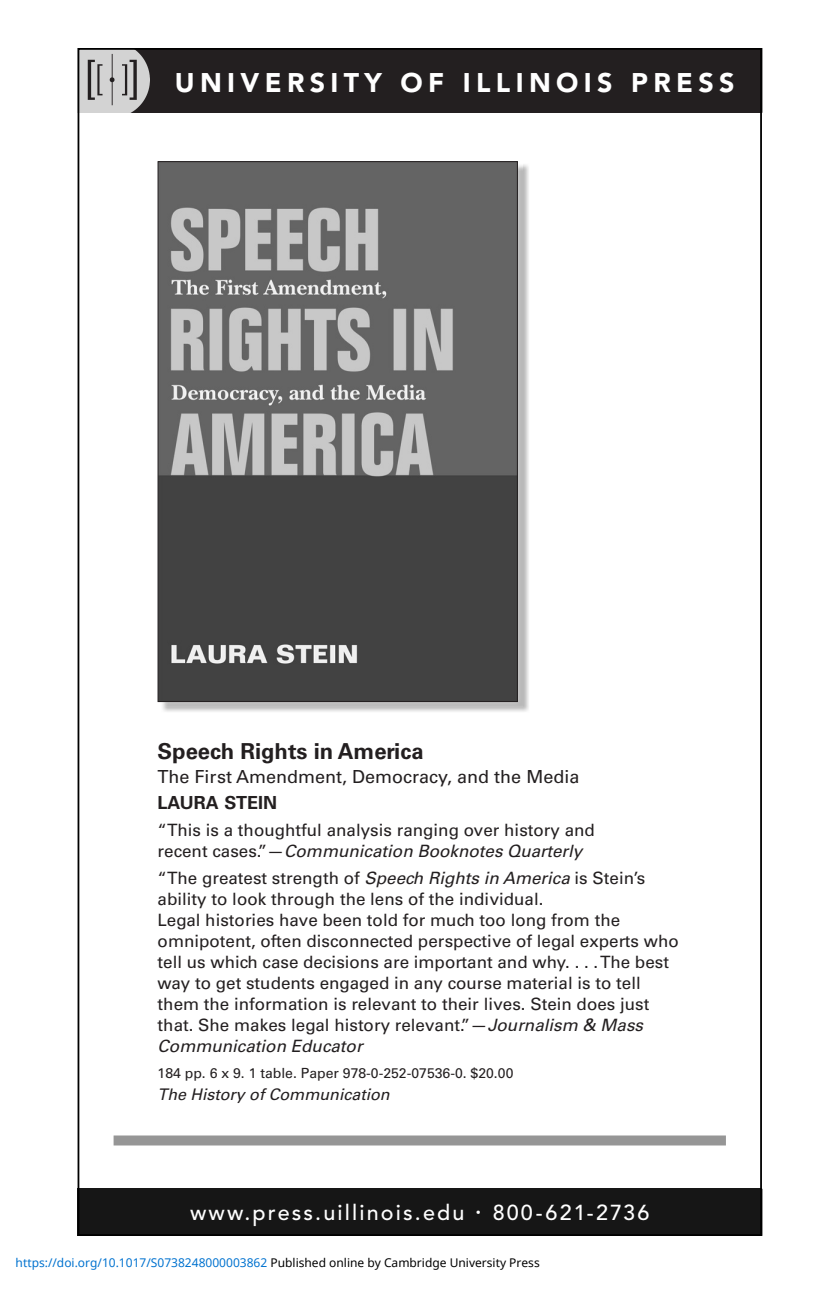
<style>
.page{position:relative;width:840px;height:1296px;background:#fff}
.page>*{position:absolute;margin:0;border:0;box-sizing:border-box;transform-origin:0 0}
.t1{font:900 26.8px "Avenir LT Std";letter-spacing:.2em;color:#fff}
.t2{font:700 22px "Univers LT Std";color:#231f20}
.t3{font:500 21.6px "Avenir LT Std";letter-spacing:.1em;color:#fff}
.t4{font:18px/26px "Univers LT Std";color:#231f20}
.t5{font:17px/21px "Univers LT Std";color:#231f20}
.t6{font:italic 16px "Univers LT Std";color:#231f20}
.t7{font:14px "Univers LT Std";color:#231f20}
.t8{font:12px "Noto Sans";color:#0172cf}
.s1{font-weight:700}
.s2{font-style:italic}
.s3{font-size:25.6px}
.s4{color:#000}
</style>
<div class="page">
<div style="left:78px;top:1189px;width:684px;height:47px;background:#161616"></div>
<div style="left:79px;top:48px;width:682px;height:65px;background:#231f20"></div>
<img style="left:81px;top:51px;width:68px;height:62px">
<svg style="left:762px;top:48px;width:1px;height:1188px"></svg>
<img style="left:162px;top:164px;width:367px;height:548px">
<img style="left:161px;top:164px;width:362px;height:543px">
<img style="left:160px;top:163px;width:356px;height:537px">
<div style="left:114px;top:1136px;width:612px;height:10px;background:#969696"></div>
<p class="t1" style="left:175px;top:66px;width:561px">UNIVERSITY OF ILLINOIS PRESS</p>
<p class="t2" style="left:158px;top:739px;width:267px">Speech Rights in America</p>
<p class="t4" style="left:158px;top:764px;width:423px">The First Amendment, Democracy, and the Media<br><span class="s1">LAURA STEIN</span></p>
<p class="t5" style="left:158px;top:820px;width:439px">“This is a thoughtful analysis ranging over history and recent cases.”—<span class="s2">Communication Booknotes Quarterly</span></p>
<p class="t5" style="left:158px;top:868px;width:522px">“The greatest strength of <span class="s2">Speech Rights in America</span> is Stein’s ability to look through the lens of the individual.<br>Legal histories have been told for much too long from the omnipotent, often disconnected perspective of legal experts who tell us which case decisions are important and why. . . . The best way to get students engaged in any course material is to tell them the information is relevant to their lives. Stein does just that. She makes legal history relevant.”—<span class="s2">Journalism &amp; Mass Communication Educator</span></p>
<p class="t7" style="left:158px;top:1065px;width:357px">184 pp. 6 x 9. 1 table. Paper 978-0-252-07536-0. $20.00</p>
<p class="t6" style="left:158px;top:1085px;width:233px">The History of Communication</p>
<p class="t3" style="left:190px;top:1200px;width:461px">www.press.uillinois.edu <span class="s3">·</span> 800-621-2736</p>
<p class="t8" style="left:16px;top:1255px;width:525px">https://doi.org/10.1017/S0738248000003862 <span class="s4">Published online by Cambridge University Press</span></p>
</div>
